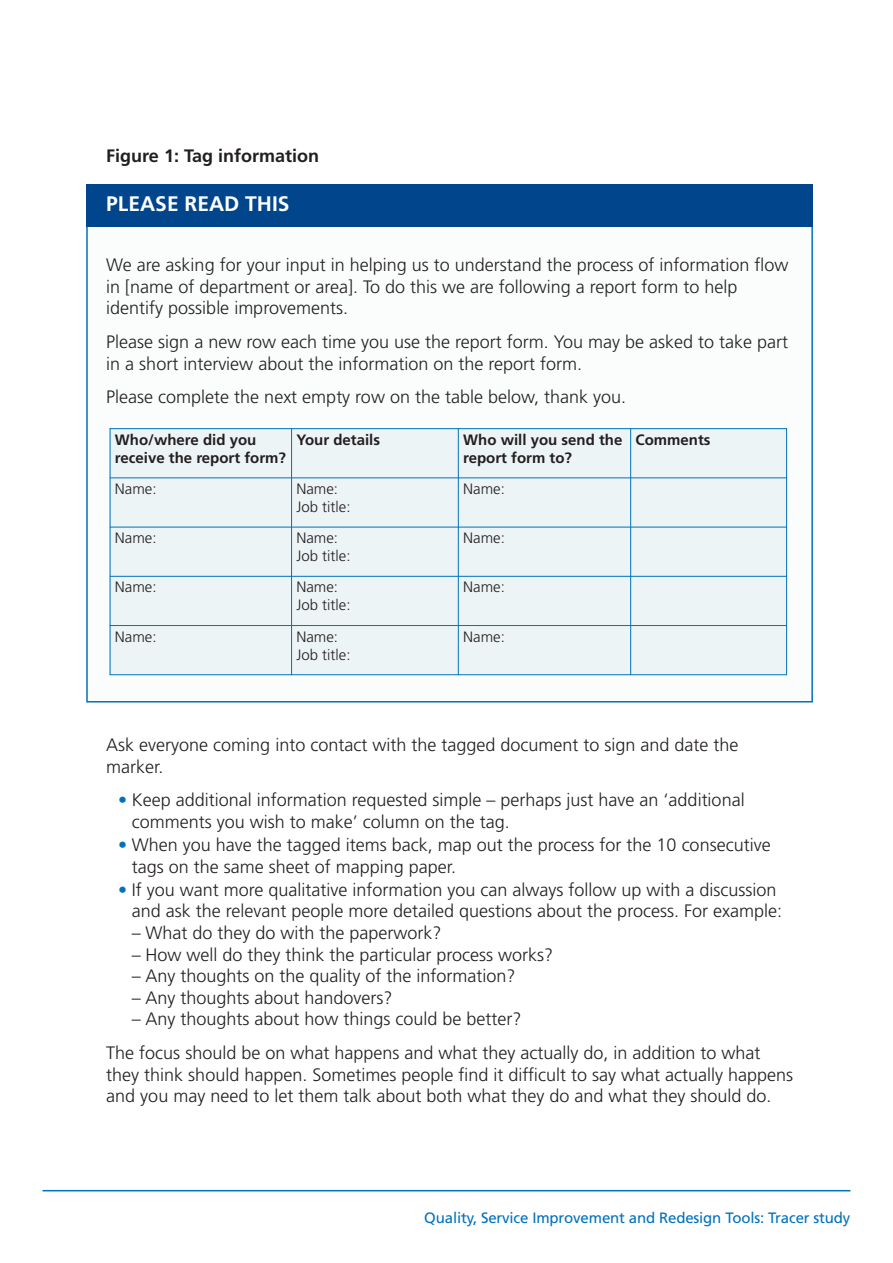
<style>
.page{position:relative;width:893px;height:1263px;background:#fff}
.page>*{position:absolute;margin:0;border:0;box-sizing:border-box;transform-origin:0 0}
.t1{font:700 21px "Frutiger LT Std";color:#fff}
.t2{font:300 18px/21.6px "Frutiger LT Std";color:#231f20}
.t3{font:700 18px "Frutiger LT Std";color:#231f20}
.t4{font:300 15px/18px "Frutiger LT Std";color:#231f20}
.t5{font:700 15px/18px "Frutiger LT Std";color:#231f20}
.t6{font:15px "Frutiger LT Std";letter-spacing:-.01em;color:#0072bc}
.s1{color:#0072bc}
</style>
<div class="page">
<div style="left:88px;top:186px;width:723px;height:515px;background:#fbfdfd"></div>
<div style="left:86px;top:185px;width:727px;height:42px;background:#01468c"></div>
<hr style="left:43px;top:1190px;width:807px;height:1px;background:#0072bc">
<div style="left:110px;top:428px;width:182px;height:50px;background:#edf4f5"></div>
<div style="left:292px;top:428px;width:166px;height:50px;background:#edf4f5"></div>
<div style="left:458px;top:428px;width:173px;height:50px;background:#edf4f5"></div>
<div style="left:631px;top:428px;width:156px;height:50px;background:#edf4f5"></div>
<div style="left:110px;top:478px;width:182px;height:49px;background:#edf4f5"></div>
<div style="left:292px;top:478px;width:166px;height:49px;background:#edf4f5"></div>
<div style="left:458px;top:478px;width:173px;height:49px;background:#edf4f5"></div>
<div style="left:631px;top:478px;width:156px;height:49px;background:#edf4f5"></div>
<div style="left:110px;top:527px;width:182px;height:49px;background:#edf4f5"></div>
<div style="left:292px;top:527px;width:166px;height:49px;background:#edf4f5"></div>
<div style="left:458px;top:527px;width:173px;height:49px;background:#edf4f5"></div>
<div style="left:631px;top:527px;width:156px;height:49px;background:#edf4f5"></div>
<div style="left:110px;top:576px;width:182px;height:49px;background:#edf4f5"></div>
<div style="left:292px;top:576px;width:166px;height:49px;background:#edf4f5"></div>
<div style="left:458px;top:576px;width:173px;height:49px;background:#edf4f5"></div>
<div style="left:631px;top:576px;width:156px;height:49px;background:#edf4f5"></div>
<div style="left:110px;top:625px;width:182px;height:50px;background:#edf4f5"></div>
<div style="left:292px;top:625px;width:166px;height:50px;background:#edf4f5"></div>
<div style="left:458px;top:625px;width:173px;height:50px;background:#edf4f5"></div>
<div style="left:631px;top:625px;width:156px;height:50px;background:#edf4f5"></div>
<hr style="left:110px;top:428px;width:1px;height:247px;background:#0072bc">
<hr style="left:291px;top:428px;width:1px;height:247px;background:#0072bc">
<hr style="left:458px;top:428px;width:1px;height:247px;background:#0072bc">
<hr style="left:630px;top:428px;width:1px;height:247px;background:#0072bc">
<hr style="left:786px;top:428px;width:1px;height:247px;background:#0072bc">
<hr style="left:110px;top:428px;width:677px;height:1px;background:#0072bc">
<hr style="left:110px;top:477px;width:677px;height:1px;background:#0072bc">
<hr style="left:110px;top:527px;width:677px;height:1px;background:#0072bc">
<hr style="left:110px;top:576px;width:677px;height:1px;background:#0072bc">
<hr style="left:110px;top:625px;width:677px;height:1px;background:#0072bc">
<hr style="left:110px;top:674px;width:677px;height:1px;background:#0072bc">
<p class="t3" style="left:106px;top:149px;width:214px">Figure 1: Tag information</p>
<p class="t1" style="left:106px;top:195px;width:185px">PLEASE READ THIS</p>
<p class="t2" style="left:106px;top:255px;width:684px">We are asking for your input in helping us to understand the process of information flow in [name of department or area]. To do this we are following a report form to help identify possible improvements.</p>
<p class="t2" style="left:106px;top:332px;width:683px">Please sign a new row each time you use the report form. You may be asked to take part in a short interview about the information on the report form.</p>
<p class="t2" style="left:106px;top:387px;width:521px">Please complete the next empty row on the table below, thank you.</p>
<p class="t5" style="left:115px;top:432px;width:173px">Who/where did you receive the report form?</p>
<p class="t5" style="left:296px;top:432px;width:85px">Your details</p>
<p class="t5" style="left:463px;top:432px;width:161px">Who will you send the report form to?</p>
<p class="t5" style="left:636px;top:432px;width:76px">Comments</p>
<p class="t4" style="left:115px;top:481px;width:43px">Name:</p>
<p class="t4" style="left:296px;top:481px;width:56px">Name:<br>Job title:</p>
<p class="t4" style="left:463px;top:481px;width:43px">Name:</p>
<p class="t4" style="left:115px;top:530px;width:43px">Name:</p>
<p class="t4" style="left:296px;top:530px;width:56px">Name:<br>Job title:</p>
<p class="t4" style="left:463px;top:530px;width:43px">Name:</p>
<p class="t4" style="left:115px;top:579px;width:43px">Name:</p>
<p class="t4" style="left:296px;top:579px;width:56px">Name:<br>Job title:</p>
<p class="t4" style="left:463px;top:579px;width:43px">Name:</p>
<p class="t4" style="left:115px;top:629px;width:43px">Name:</p>
<p class="t4" style="left:296px;top:629px;width:56px">Name:<br>Job title:</p>
<p class="t4" style="left:463px;top:629px;width:43px">Name:</p>
<p class="t2" style="left:106px;top:735px;width:634px">Ask everyone coming into contact with the tagged document to sign and date the marker.</p>
<p class="t2" style="left:132px;top:791px;width:614px;text-indent:-14px"><span class="s1">•</span> Keep additional information requested simple – perhaps just have an ‘additional comments you wish to make’ column on the tag.</p>
<p class="t2" style="left:132px;top:835px;width:640px;text-indent:-14px"><span class="s1">•</span> When you have the tagged items back, map out the process for the 10 consecutive tags on the same sheet of mapping paper.</p>
<p class="t2" style="left:118px;top:880px;width:665px;text-align:right"><span class="s1">•</span> If you want more qualitative information you can always follow up with a discussion and ask the relevant people more detailed questions about the process. For example:</p>
<p class="t2" style="left:132px;top:923px;width:311px">– What do they do with the paperwork?</p>
<p class="t2" style="left:132px;top:945px;width:423px">– How well do they think the particular process works?</p>
<p class="t2" style="left:132px;top:966px;width:385px">– Any thoughts on the quality of the information?</p>
<p class="t2" style="left:132px;top:988px;width:262px">– Any thoughts about handovers?</p>
<p class="t2" style="left:106px;top:1004px;width:656px;line-height:33.6px;text-indent:26px">– Any thoughts about how things could be better?<br>The focus should be on what happens and what they actually do, in addition to what</p>
<p class="t2" style="left:106px;top:1065px;width:688px">they think should happen. Sometimes people find it difficult to say what actually happens and you may need to let them talk about both what they do and what they should do.</p>
<p class="t6" style="left:424px;top:1212px;width:428px">Quality, Service Improvement and Redesign Tools: Tracer study</p>
</div>
